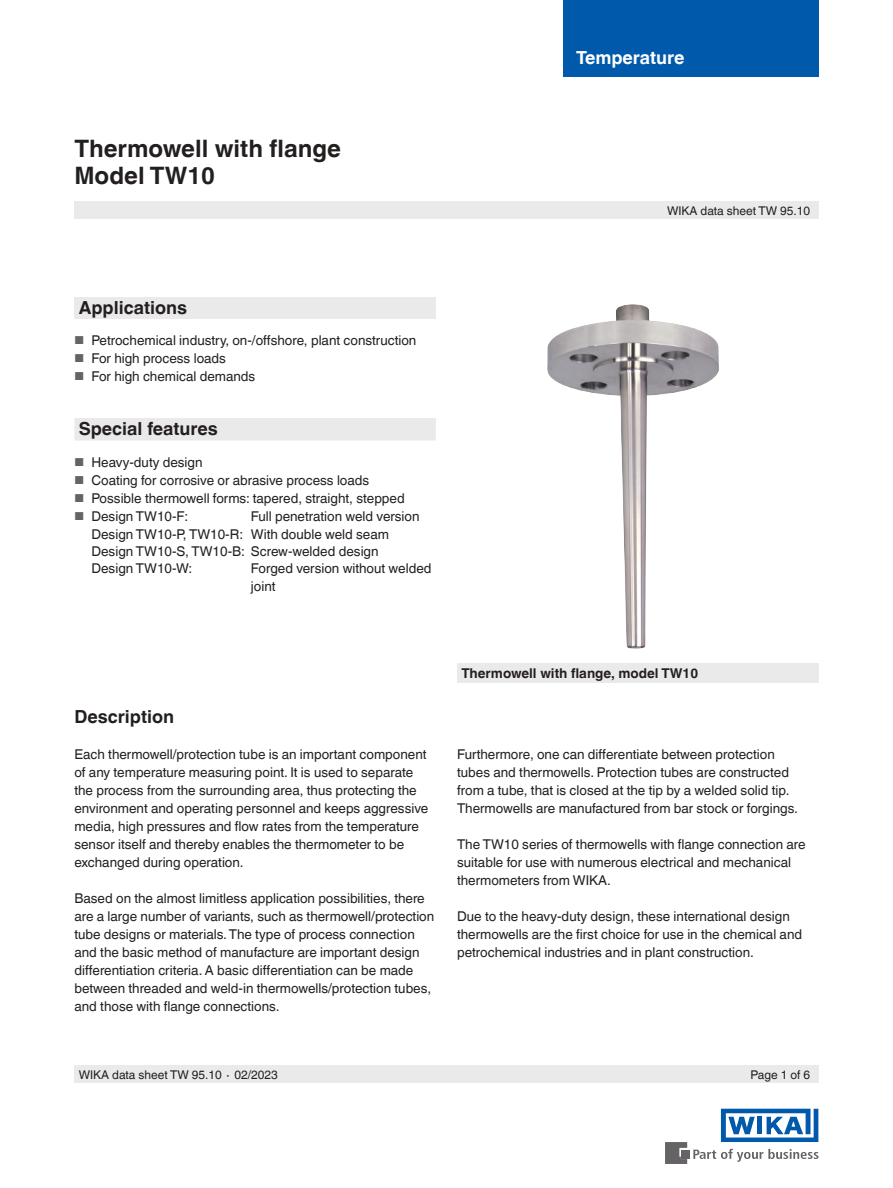
<style>
.page{position:relative;width:893px;height:1188px;background:#fff}
.page>*{position:absolute;margin:0;border:0;box-sizing:border-box;transform-origin:0 0}
.t1{font:700 24px/27px "Helvetica World";color:#241f1f}
.t2{font:700 18px "Helvetica World";color:#241f1f}
.t3{font:700 18px "Helvetica World";color:#fff}
.t4{font:13.5px/18px "Helvetica World";color:#241f1f}
.t5{font:700 13.5px "Helvetica World";color:#241f1f}
.t6{font:12px "Helvetica World";color:#241f1f}
.s1{font-size:11.55px;color:#656365}
</style>
<div class="page">
<div style="left:74px;top:297px;width:362px;height:22px;background:#ebeaea"></div>
<div style="left:74px;top:202px;width:745px;height:17px;background:#ebeaea"></div>
<div style="left:74px;top:1066px;width:745px;height:17px;background:#ebeaea"></div>
<svg style="left:693px;top:1149px;width:126px;height:13px"></svg>
<div style="left:682px;top:1150px;width:8px;height:8px;background:#656365"></div>
<svg style="left:665px;top:1142px;width:22px;height:22px"></svg>
<svg style="left:721px;top:1109px;width:97px;height:33px"></svg>
<div style="left:563px;top:0;width:256px;height:77px;background:#0059ab"></div>
<img style="left:547px;top:304px;width:172px;height:345px">
<div style="left:457px;top:663px;width:362px;height:19px;background:#ebeaea"></div>
<div style="left:74px;top:418px;width:362px;height:23px;background:#ebeaea"></div>
<h1 class="t1" style="left:74px;top:135px;width:268px">Thermowell with flange<br>Model TW10</h1>
<h2 class="t3" style="left:576px;top:47px;width:110px">Temperature</h2>
<p class="t6" style="left:667px;top:204px;width:145px">WIKA data sheet TW 95.10</p>
<h2 class="t2" style="left:79px;top:297px;width:110px">Applications</h2>
<p class="t4" style="left:74px;top:332px;width:343px"><span class="s1">■</span> Petrochemical industry, on-/offshore, plant construction</p>
<p class="t4" style="left:74px;top:350px;width:153px"><span class="s1">■</span> For high process loads</p>
<p class="t4" style="left:74px;top:368px;width:182px"><span class="s1">■</span> For high chemical demands</p>
<h2 class="t2" style="left:79px;top:419px;width:141px">Special features</h2>
<p class="t4" style="left:74px;top:453px;width:130px"><span class="s1">■</span> Heavy-duty design</p>
<p class="t4" style="left:74px;top:471px;width:296px"><span class="s1">■</span> Coating for corrosive or abrasive process loads</p>
<p class="t4" style="left:74px;top:489px;width:332px"><span class="s1">■</span> Possible thermowell forms: tapered, straight, stepped</p>
<p class="t4" style="left:74px;top:507px;width:115px"><span class="s1">■</span> Design TW10-F:</p>
<p class="t4" style="left:91px;top:507px;width:330px;text-indent:159px">Full penetration weld version Design TW10-P, TW10-R: With double weld seam Design TW10-S, TW10-B: Screw-welded design Design TW10-W:</p>
<p class="t4" style="left:251px;top:560px;width:182px">Forged version without welded joint</p>
<h2 class="t2" style="left:74px;top:706px;width:101px">Description</h2>
<p class="t4" style="left:74px;top:745px;width:355px">Each thermowell/protection tube is an important component of any temperature measuring point. It is used to separate the process from the surrounding area, thus protecting the environment and operating personnel and keeps aggressive media, high pressures and flow rates from the temperature sensor itself and thereby enables the thermometer to be exchanged during operation.</p>
<p class="t4" style="left:74px;top:889px;width:361px">Based on the almost limitless application possibilities, there are a large number of variants, such as thermowell/protection tube designs or materials. The type of process connection and the basic method of manufacture are important design differentiation criteria. A basic differentiation can be made between threaded and weld-in thermowells/protection tubes, and those with flange connections.</p>
<p class="t5" style="left:461px;top:665px;width:238px">Thermowell with flange, model TW10</p>
<p class="t4" style="left:457px;top:746px;width:342px">Furthermore, one can differentiate between protection tubes and thermowells. Protection tubes are constructed from a tube, that is closed at the tip by a welded solid tip.<br>Thermowells are manufactured from bar stock or forgings.</p>
<p class="t4" style="left:457px;top:836px;width:350px">The TW10 series of thermowells with flange connection are suitable for use with numerous electrical and mechanical thermometers from WIKA.</p>
<p class="t4" style="left:457px;top:908px;width:347px">Due to the heavy-duty design, these international design thermowells are the first choice for use in the chemical and petrochemical industries and in plant construction.</p>
<p class="t6" style="left:79px;top:1068px;width:201px">WIKA data sheet TW 95.10 ∙ 02/2023</p>
<p class="t6" style="left:751px;top:1068px;width:61px">Page 1 of 6</p>
</div>
